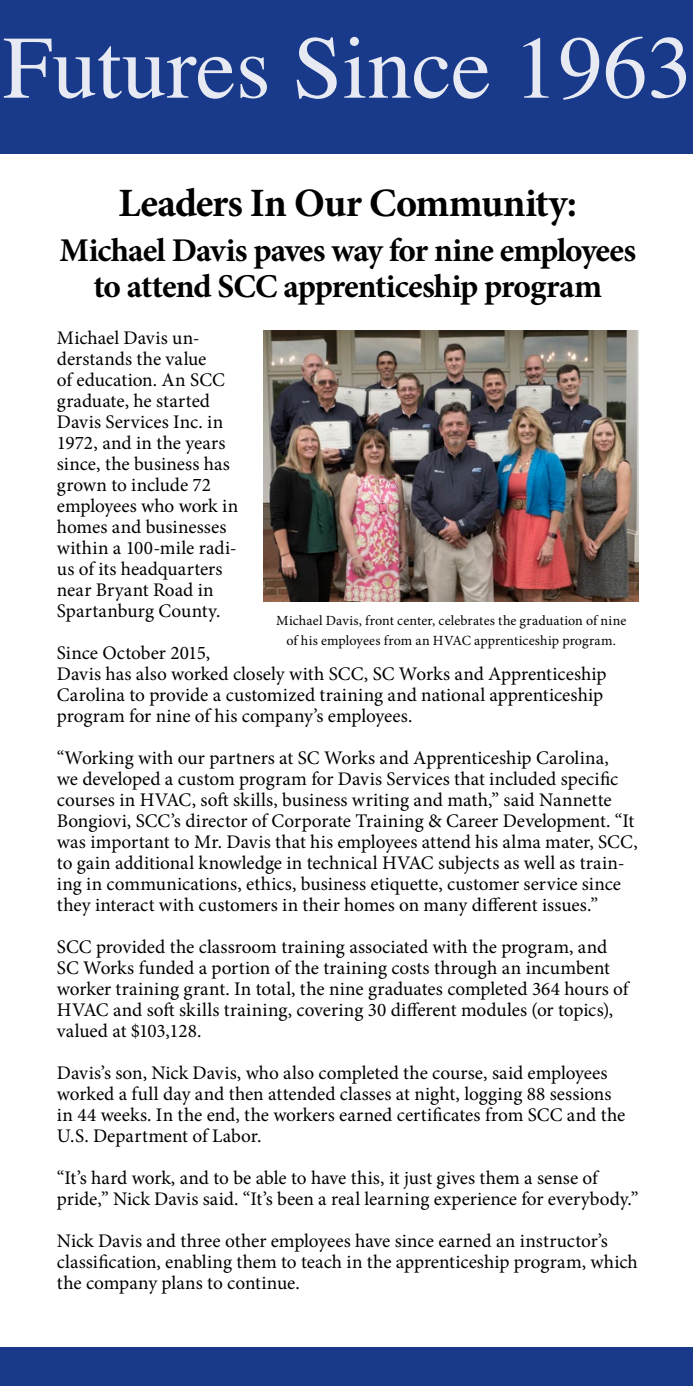
<style>
.page{position:relative;width:693px;height:1386px;background:#fff}
.page>*{position:absolute;margin:0;border:0;box-sizing:border-box;transform-origin:0 0}
.t1{font:89.25px "Times";color:#fff}
.t2{font:700 40.25px "Minion Pro";letter-spacing:-.02em;color:#000}
.t3{font:700 33.25px/36.8px "Minion Pro";letter-spacing:-.03em;color:#000;text-align:center}
.t4{font:19.25px/21px "Minion Pro";color:#000}
.t5{font:14px/19.2px "Minion Pro";letter-spacing:.01em;color:#000;text-align:center}
</style>
<div class="page">
<div style="left:0;top:0;width:693px;height:154px;background:#19398a"></div>
<div style="left:0;top:1348px;width:693px;height:38px;background:#19398a"></div>
<img style="left:264px;top:331px;width:375px;height:270px">
<h1 class="t1" style="left:3px;top:-16px;width:691px">Futures Since 1963</h1>
<h2 class="t2" style="left:119px;top:175px;width:460px">Leaders In Our Community:</h2>
<h3 class="t3" style="left:60px;top:231px;width:578px">Michael Davis paves way for nine employees to attend SCC apprenticeship program</h3>
<p class="t4" style="left:57px;top:327px;width:183px">Michael Davis un&shy;derstands the value<br>of education. An SCC graduate, he started<br>Davis Services Inc. in<br>1972, and in the years since, the business has grown to include 72 employees who work in homes and businesses within a 100-mile radi&shy;us of its headquarters near Bryant Road in<br>Spartanburg County.</p>
<p class="t4" style="left:57px;top:642px;width:551px">Since October 2015,<br>Davis has also worked closely with SCC, SC Works and Apprenticeship Carolina to provide a customized training and national apprenticeship program for nine of his company’s employees.</p>
<p class="t4" style="left:57px;top:747px;width:582px">“Working with our partners at SC Works and Apprenticeship Carolina,<br>we developed a custom program for Davis Services that included specific courses in HVAC, soft skills, business writing and math,” said Nannette Bongiovi, SCC’s director of Corporate Training &amp; Career Development. “It was important to Mr. Davis that his employees attend his alma mater, SCC, to gain additional knowledge in technical HVAC subjects as well as train&shy;ing in communications, ethics, business etiquette, customer service since they interact with customers in their homes on many different issues.”</p>
<p class="t4" style="left:57px;top:936px;width:573px">SCC provided the classroom training associated with the program, and SC Works funded a portion of the training costs through an incumbent worker training grant. In total, the nine graduates completed 364 hours of HVAC and soft skills training, covering 30 different modules (or topics), valued at $103,128.</p>
<p class="t4" style="left:57px;top:1062px;width:570px">Davis’s son, Nick Davis, who also completed the course, said employees worked a full day and then attended classes at night, logging 88 sessions in 44 weeks. In the end, the workers earned certificates from SCC and the U.S. Department of Labor.</p>
<p class="t4" style="left:57px;top:1167px;width:583px">“It’s hard work, and to be able to have this, it just gives them a sense of pride,” Nick Davis said. “It’s been a real learning experience for everybody.”</p>
<p class="t4" style="left:57px;top:1230px;width:582px">Nick Davis and three other employees have since earned an instructor’s classification, enabling them to teach in the apprenticeship program, which the company plans to continue.</p>
<p class="t5" style="left:276px;top:611px;width:352px">Michael Davis, front center, celebrates the graduation of nine of his employees from an HVAC apprenticeship program.</p>
</div>
